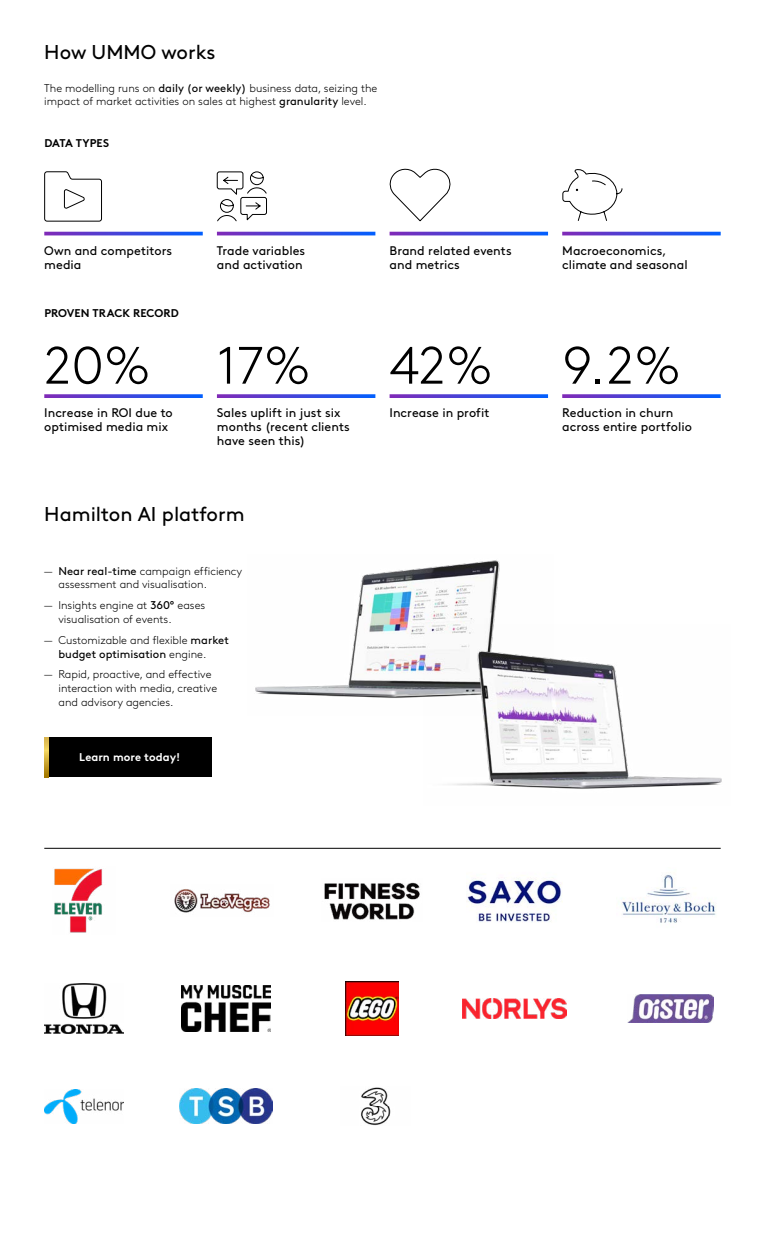
<style>
.page{position:relative;width:765px;height:1260px;background:#fff}
.page>*{position:absolute;margin:0;border:0;box-sizing:border-box;transform-origin:0 0}
.t1{font:300 52.5px "Kantar Brown";color:#000}
.t2{font:20px "Kantar Brown";color:#000}
.t3{font:12.5px/13.8px "Kantar Brown";color:#000}
.t4{font:300 11.25px/13.8px "Kantar Brown";color:#000}
.t5{font:700 11.25px "Kantar Brown";letter-spacing:.01em;color:#000}
.t6{font:700 11.25px "Kantar Brown";letter-spacing:.005em;color:#fff}
.s1{font-weight:400}
</style>
<div class="page">
<img style="left:467px;top:880px;width:94px;height:42px">
<img style="left:54px;top:868px;width:49px;height:65px">
<img style="left:174px;top:889px;width:96px;height:24px">
<img style="left:324px;top:882px;width:96px;height:38px">
<img style="left:621px;top:874px;width:95px;height:49px">
<img style="left:44px;top:983px;width:80px;height:51px">
<img style="left:345px;top:982px;width:54px;height:53px">
<img style="left:181px;top:986px;width:90px;height:45px">
<img style="left:462px;top:999px;width:104px;height:20px">
<img style="left:627px;top:994px;width:86px;height:29px">
<img style="left:44px;top:1089px;width:80px;height:34px">
<img style="left:179px;top:1089px;width:93px;height:34px">
<img style="left:361px;top:1087px;width:30px;height:39px">
<svg style="left:44px;top:394px;width:159px;height:4px"></svg>
<hr style="left:44px;top:848px;width:677px;height:1px;background:#000">
<svg style="left:390px;top:394px;width:158px;height:4px"></svg>
<svg style="left:217px;top:394px;width:158px;height:4px"></svg>
<svg style="left:562px;top:394px;width:159px;height:4px"></svg>
<svg style="left:44px;top:171px;width:58px;height:51px"></svg>
<svg style="left:217px;top:171px;width:50px;height:51px"></svg>
<img style="left:255px;top:560px;width:245px;height:138px">
<img style="left:424px;top:624px;width:298px;height:165px">
<svg style="left:389px;top:168px;width:62px;height:54px"></svg>
<svg style="left:562px;top:169px;width:61px;height:52px"></svg>
<div style="left:44px;top:737px;width:168px;height:40px;background:#000"></div>
<svg style="left:44px;top:737px;width:5px;height:40px"></svg>
<h2 class="t2" style="left:44px;top:37px;width:173px">How UMMO works</h2>
<p class="t4" style="left:44px;top:80px;width:335px">The modelling runs on <span class="s1">daily (or weekly)</span> business data, seizing the impact of market activities on sales at highest <span class="s1">granularity</span> level.</p>
<p class="t5" style="left:44px;top:134px;width:66px">DATA TYPES</p>
<p class="t3" style="left:44px;top:243px;width:130px">Own and competitors media</p>
<p class="t3" style="left:217px;top:243px;width:90px">Trade variables and activation</p>
<p class="t3" style="left:390px;top:243px;width:124px">Brand related events and metrics</p>
<p class="t3" style="left:562px;top:243px;width:127px">Macroeconomics, climate and seasonal</p>
<p class="t5" style="left:44px;top:304px;width:136px">PROVEN TRACK RECORD</p>
<h1 class="t1" style="left:44px;top:327px;width:108px">20%</h1>
<h1 class="t1" style="left:217px;top:327px;width:95px">17%</h1>
<h1 class="t1" style="left:390px;top:327px;width:105px">42%</h1>
<h1 class="t1" style="left:562px;top:327px;width:120px">9.2%</h1>
<p class="t3" style="left:44px;top:405px;width:130px">Increase in ROI due to optimised media mix</p>
<p class="t3" style="left:217px;top:405px;width:134px">Sales uplift in just six months (recent clients have seen this)</p>
<h2 class="t2" style="left:44px;top:499px;width:202px">Hamilton AI platform</h2>
<p class="t4" style="left:58px;top:563px;width:185px;text-indent:-14px">— <span class="s1">Near real-time</span> campaign efficiency assessment and visualisation.</p>
<p class="t4" style="left:58px;top:598px;width:148px;text-indent:-14px">— Insights engine at <span class="s1">360°</span> eases visualisation of events.</p>
<p class="t4" style="left:58px;top:632px;width:172px;text-indent:-14px">— Customizable and flexible <span class="s1">market budget optimisation</span> engine.</p>
<p class="t4" style="left:58px;top:667px;width:160px;text-indent:-14px">— Rapid, proactive, and effective interaction with media, creative and advisory agencies.</p>
<p class="t6" style="left:79px;top:748px;width:102px">Learn more today!</p>
<p class="t3" style="left:390px;top:405px;width:101px">Increase in profit</p>
<p class="t3" style="left:562px;top:405px;width:131px">Reduction in churn across entire portfolio</p>
</div>
